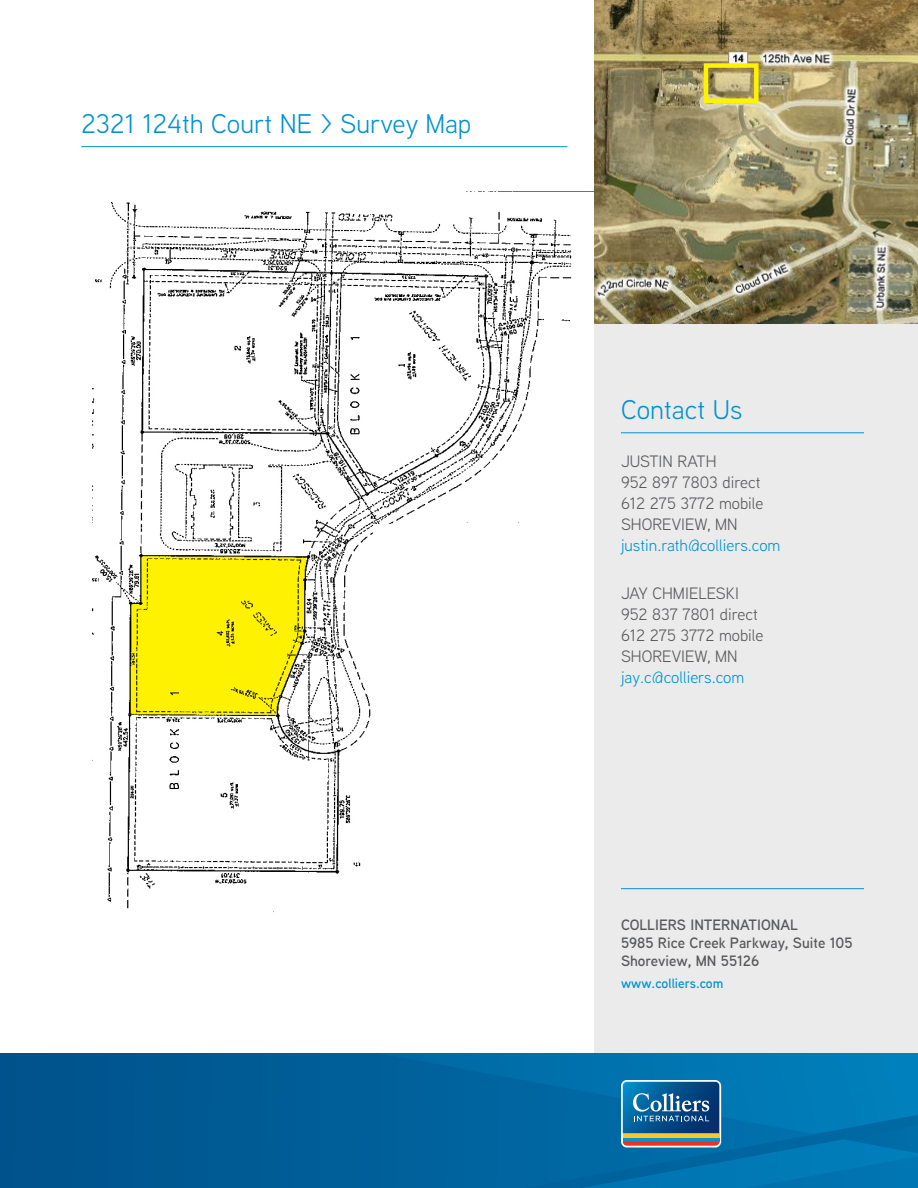
<style>
.page{position:relative;width:918px;height:1188px;background:#fff}
.page>*{position:absolute;margin:0;border:0;box-sizing:border-box;transform-origin:0 0}
.t1{font:27px "Aaux Next";color:#0093d0}
.t2{font:16.5px/21px "Aaux Next";color:#58595b}
.t3{font:16.5px "Aaux Next";letter-spacing:-.02em;color:#0093d0}
.t4{font:600 15px/18px "Aaux Next";color:#58595b}
.t5{font:600 13.5px "Aaux Next";color:#0093d0}
</style>
<div class="page">
<svg style="left:0;top:1053px;width:918px;height:135px;background:#00629c"></svg>
<svg style="left:88px;top:1080px;width:830px;height:108px;background:#05679f"></svg>
<img style="left:93px;top:191px;width:501px;height:721px">
<hr style="left:81px;top:146px;width:486px;height:1px;background:#0093d0">
<img style="left:594px;top:0;width:324px;height:324px">
<div style="left:594px;top:324px;width:324px;height:729px;background:#ebebec"></div>
<hr style="left:621px;top:432px;width:243px;height:1px;background:#0093d0">
<hr style="left:621px;top:888px;width:243px;height:1px;background:#0093d0">
<div style="left:544px;top:313px;width:16px;height:76px;background:#fff"></div>
<div style="left:373px;top:525px;width:194px;height:420px;background:#fff"></div>
<div style="left:704px;top:63px;width:55px;height:40px;border:4px solid #fff200"></div>
<h1 class="t1" style="left:81px;top:105px;width:392px">2321 124th Court NE &gt; Survey Map</h1>
<h1 class="t1" style="left:621px;top:391px;width:123px">Contact Us</h1>
<p class="t2" style="left:621px;top:450px;width:144px">Justin Rath<br>952 897 7803 direct<br>612 275 3772 mobile shoreview, MN</p>
<p class="t3" style="left:621px;top:534px;width:161px">justin.rath@colliers.com</p>
<p class="t2" style="left:621px;top:582px;width:144px">Jay Chmieleski<br>952 837 7801 direct<br>612 275 3772 mobile<br>Shoreview, MN</p>
<p class="t3" style="left:621px;top:666px;width:125px">jay.c@colliers.com</p>
<p class="t4" style="left:621px;top:915px;width:233px">COLLIERS INTERNATIONAL<br>5985 Rice Creek Parkway, Suite 105<br>Shoreview, MN 55126</p>
<p class="t5" style="left:621px;top:974px;width:104px">www.colliers.com</p>
</div>
